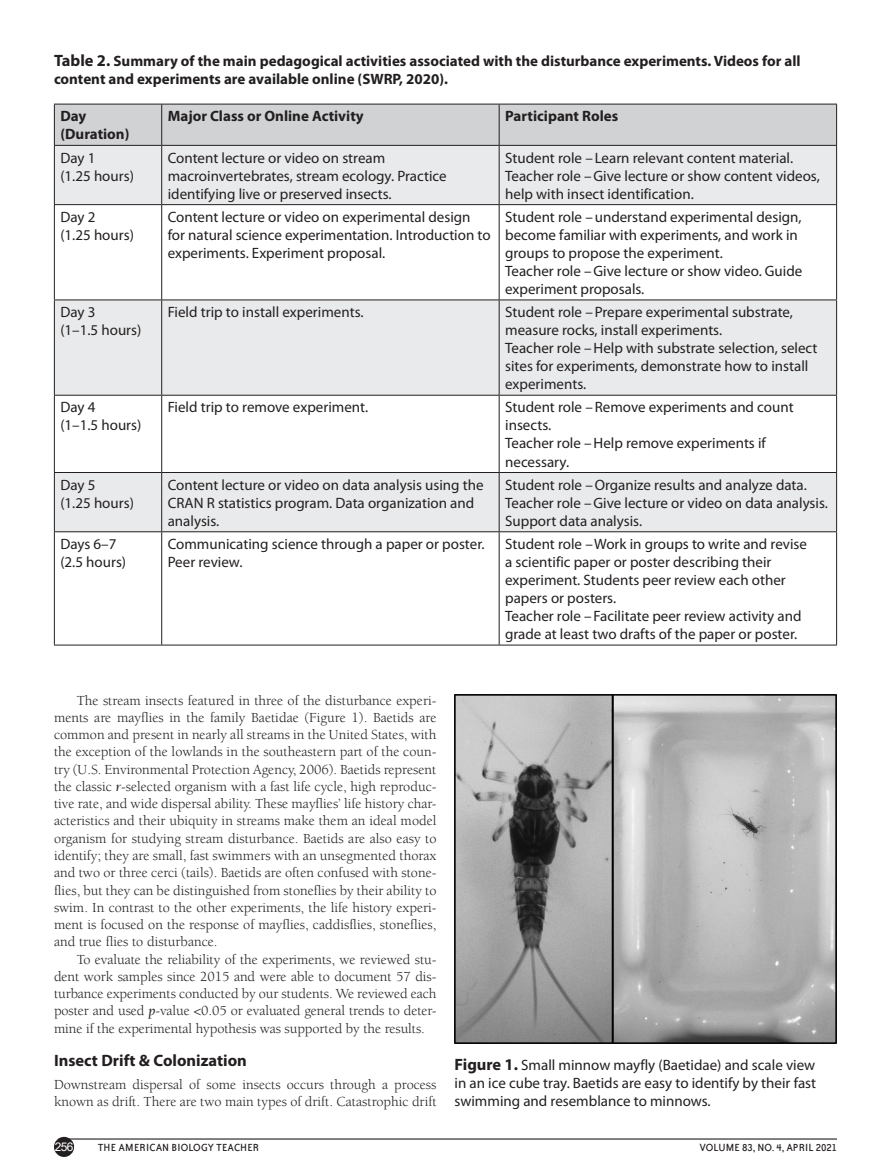
<style>
.page{position:relative;width:891px;height:1175px;background:#fff}
.page>*{position:absolute;margin:0;border:0;box-sizing:border-box;transform-origin:0 0}
.t1{font:700 16.5px "Myriad Pro";color:#231f20}
.TT{font:15px/18px "Myriad Pro";color:#231f20}
.CP{font:700 15px/18px "Myriad Pro";color:#231f20}
.CP-2{font:15px/18px "Myriad Pro";color:#231f20;text-align:justify}
.TCH{font:700 15px/18px "Myriad Pro";color:#231f20}
.TEXT_IND{font:14.25px/17.2px "Berkeley Std";color:#231f20;text-align:justify}
.TEXT{font:14.25px/17.2px "Berkeley Std";color:#231f20}
.t2{font:12px "Bailey Sans ITC";letter-spacing:.015em;color:#231f20}
.t3{font:12px "Arial";color:#fff}
.s1{font-size:16.5px}
.s2{font-style:italic}
.s3{font-weight:700;font-size:16.5px}
</style>
<div class="page">
<div style="left:54px;top:1136px;width:20px;height:20px;background:#231f20;border-radius:50%"></div>
<hr style="left:59px;top:1138px;width:778px;height:1px;background:#231f20">
<div style="left:55px;top:105px;width:781px;height:40px;background:#d1d2d4"></div>
<div style="left:55px;top:146px;width:781px;height:58px;background:#e9eaeb"></div>
<svg style="left:55px;top:205px;width:781px;height:439px"></svg>
<hr style="left:54px;top:104px;width:108px;height:1px;background:#231f20">
<hr style="left:54px;top:104px;width:1px;height:41px;background:#231f20">
<hr style="left:162px;top:104px;width:337px;height:1px;background:#231f20">
<hr style="left:161px;top:104px;width:1px;height:41px;background:#231f20">
<hr style="left:499px;top:104px;width:338px;height:1px;background:#231f20">
<hr style="left:499px;top:104px;width:1px;height:41px;background:#231f20">
<hr style="left:836px;top:104px;width:1px;height:41px;background:#231f20">
<hr style="left:54px;top:145px;width:108px;height:1px;background:#231f20">
<hr style="left:54px;top:146px;width:1px;height:58px;background:#231f20">
<hr style="left:162px;top:145px;width:337px;height:1px;background:#231f20">
<hr style="left:161px;top:146px;width:1px;height:58px;background:#231f20">
<hr style="left:499px;top:145px;width:338px;height:1px;background:#231f20">
<hr style="left:499px;top:146px;width:1px;height:58px;background:#231f20">
<hr style="left:836px;top:146px;width:1px;height:58px;background:#231f20">
<hr style="left:54px;top:204px;width:108px;height:1px;background:#231f20">
<hr style="left:54px;top:205px;width:1px;height:94px;background:#231f20">
<hr style="left:162px;top:204px;width:337px;height:1px;background:#231f20">
<hr style="left:161px;top:205px;width:1px;height:94px;background:#231f20">
<hr style="left:499px;top:204px;width:338px;height:1px;background:#231f20">
<hr style="left:499px;top:205px;width:1px;height:94px;background:#231f20">
<hr style="left:836px;top:205px;width:1px;height:94px;background:#231f20">
<hr style="left:54px;top:299px;width:108px;height:1px;background:#231f20">
<hr style="left:54px;top:300px;width:1px;height:95px;background:#231f20">
<hr style="left:162px;top:299px;width:337px;height:1px;background:#231f20">
<hr style="left:161px;top:300px;width:1px;height:95px;background:#231f20">
<hr style="left:499px;top:299px;width:338px;height:1px;background:#231f20">
<hr style="left:499px;top:300px;width:1px;height:95px;background:#231f20">
<hr style="left:836px;top:300px;width:1px;height:95px;background:#231f20">
<hr style="left:54px;top:395px;width:108px;height:1px;background:#231f20">
<hr style="left:54px;top:395px;width:1px;height:77px;background:#231f20">
<hr style="left:162px;top:395px;width:337px;height:1px;background:#231f20">
<hr style="left:161px;top:395px;width:1px;height:77px;background:#231f20">
<hr style="left:499px;top:395px;width:338px;height:1px;background:#231f20">
<hr style="left:499px;top:395px;width:1px;height:77px;background:#231f20">
<hr style="left:836px;top:395px;width:1px;height:77px;background:#231f20">
<hr style="left:54px;top:472px;width:108px;height:1px;background:#231f20">
<hr style="left:54px;top:473px;width:1px;height:58px;background:#231f20">
<hr style="left:162px;top:472px;width:337px;height:1px;background:#231f20">
<hr style="left:161px;top:473px;width:1px;height:58px;background:#231f20">
<hr style="left:499px;top:472px;width:338px;height:1px;background:#231f20">
<hr style="left:499px;top:473px;width:1px;height:58px;background:#231f20">
<hr style="left:836px;top:473px;width:1px;height:58px;background:#231f20">
<hr style="left:54px;top:531px;width:108px;height:1px;background:#231f20">
<hr style="left:54px;top:532px;width:1px;height:112px;background:#231f20">
<hr style="left:162px;top:531px;width:337px;height:1px;background:#231f20">
<hr style="left:161px;top:532px;width:1px;height:112px;background:#231f20">
<hr style="left:499px;top:531px;width:338px;height:1px;background:#231f20">
<hr style="left:499px;top:532px;width:1px;height:112px;background:#231f20">
<hr style="left:836px;top:532px;width:1px;height:112px;background:#231f20">
<hr style="left:54px;top:644px;width:108px;height:1px;background:#231f20">
<hr style="left:162px;top:644px;width:337px;height:1px;background:#231f20">
<hr style="left:499px;top:644px;width:338px;height:1px;background:#231f20">
<img style="left:454px;top:694px;width:382px;height:349px">
<p class="CP" style="left:54px;top:51px;width:748px"><span class="s1">Table 2.</span> Summary of the main pedagogical activities associated with the disturbance experiments. Videos for all content and experiments are available online (SWRP, 2020).</p>
<p class="TCH" style="left:60px;top:106px;width:71px">Day (Duration)</p>
<p class="TCH" style="left:168px;top:106px;width:198px">Major Class or Online Activity</p>
<p class="TCH" style="left:505px;top:106px;width:115px">Participant Roles</p>
<p class="TT" style="left:60px;top:148px;width:75px">Day 1<br>(1.25 hours)</p>
<p class="TT" style="left:168px;top:148px;width:281px">Content lecture or video on stream macroinvertebrates, stream ecology. Practice identifying live or preserved insects.</p>
<p class="TT" style="left:505px;top:148px;width:289px">Student role – Learn relevant content material.</p>
<p class="TT" style="left:505px;top:166px;width:316px">Teacher role – Give lecture or show content videos, help with insect identification.</p>
<p class="TT" style="left:60px;top:207px;width:75px">Day 2<br>(1.25 hours)</p>
<p class="TT" style="left:168px;top:207px;width:324px">Content lecture or video on experimental design for natural science experimentation. Introduction to experiments. Experiment proposal.</p>
<p class="TT" style="left:505px;top:207px;width:298px">Student role – understand experimental design, become familiar with experiments, and work in groups to propose the experiment.</p>
<p class="TT" style="left:505px;top:261px;width:299px">Teacher role – Give lecture or show video. Guide experiment proposals.</p>
<p class="TT" style="left:60px;top:302px;width:83px">Day 3<br>(1–1.5 hours)</p>
<p class="TT" style="left:168px;top:302px;width:197px">Field trip to install experiments.</p>
<p class="TT" style="left:505px;top:302px;width:289px">Student role – Prepare experimental substrate, measure rocks, install experiments.</p>
<p class="TT" style="left:505px;top:338px;width:314px">Teacher role – Help with substrate selection, select sites for experiments, demonstrate how to install experiments.</p>
<p class="TT" style="left:60px;top:397px;width:83px">Day 4<br>(1–1.5 hours)</p>
<p class="TT" style="left:168px;top:397px;width:202px">Field trip to remove experiment.</p>
<p class="TT" style="left:505px;top:397px;width:290px">Student role – Remove experiments and count insects.</p>
<p class="TT" style="left:505px;top:433px;width:262px">Teacher role – Help remove experiments if necessary.</p>
<p class="TT" style="left:60px;top:475px;width:75px">Day 5<br>(1.25 hours)</p>
<p class="TT" style="left:168px;top:475px;width:317px">Content lecture or video on data analysis using the<br>CRAN R statistics program. Data organization and analysis.</p>
<p class="TT" style="left:505px;top:475px;width:303px">Student role – Organize results and analyze data.</p>
<p class="TT" style="left:505px;top:493px;width:324px">Teacher role – Give lecture or video on data analysis.<br>Support data analysis.</p>
<p class="TT" style="left:60px;top:534px;width:67px">Days 6–7 (2.5 hours)</p>
<p class="TT" style="left:168px;top:534px;width:318px">Communicating science through a paper or poster.<br>Peer review.</p>
<p class="TT" style="left:505px;top:534px;width:303px">Student role – Work in groups to write and revise a scientific paper or poster describing their experiment. Students peer review each other papers or posters.</p>
<p class="TT" style="left:505px;top:606px;width:298px">Teacher role – Facilitate peer review activity and grade at least two drafts of the paper or poster.</p>
<p class="TEXT_IND" style="left:54px;top:692px;width:384px;text-indent:23px">The stream insects featured in three of the disturbance experi&shy;ments are mayflies in the family Baetidae (Figure 1). Baetids are common and present in nearly all streams in the United States, with the exception of the lowlands in the southeastern part of the coun&shy;try (U.S. Environmental Protection Agency, 2006). Baetids represent the classic <span class="s2">r</span>-selected organism with a fast life cycle, high reproduc&shy;tive rate, and wide dispersal ability. These mayflies’ life history char&shy;acteristics and their ubiquity in streams make them an ideal model organism for studying stream disturbance. Baetids are also easy to identify; they are small, fast swimmers with an unsegmented thorax and two or three cerci (tails). Baetids are often confused with stone&shy;flies, but they can be distinguished from stoneflies by their ability to swim. In contrast to the other experiments, the life history experi&shy;ment is focused on the response of mayflies, caddisflies, stoneflies, and true flies to disturbance.</p>
<p class="TEXT_IND" style="left:54px;top:950px;width:384px;text-indent:23px">To evaluate the reliability of the experiments, we reviewed stu&shy;dent work samples since 2015 and were able to document 57 dis&shy;turbance experiments conducted by our students. We reviewed each poster and used <span class="s2">p</span>-value &lt;0.05 or evaluated general trends to deter&shy;mine if the experimental hypothesis was supported by the results.</p>
<h2 class="t1" style="left:54px;top:1048px;width:194px">Insect Drift &amp; Colonization</h2>
<p class="TEXT" style="left:54px;top:1075px;width:384px">Downstream dispersal of some insects occurs through a process known as drift. There are two main types of drift. Catastrophic drift</p>
<p class="CP-2" style="left:454px;top:1055px;width:363px"><span class="s3">Figure 1.</span> Small minnow mayfly (Baetidae) and scale view in an ice cube tray. Baetids are easy to identify by their fast swimming and resemblance to minnows.</p>
<p class="t3" style="left:55px;top:1138px;width:20px">256</p>
<p class="t2" style="left:98px;top:1141px;width:163px">THE AMERICAN BIOLOGY TEACHER</p>
<p class="t2" style="left:700px;top:1141px;width:139px">VOLUME 83, NO. 4, APRIL 2021</p>
</div>
